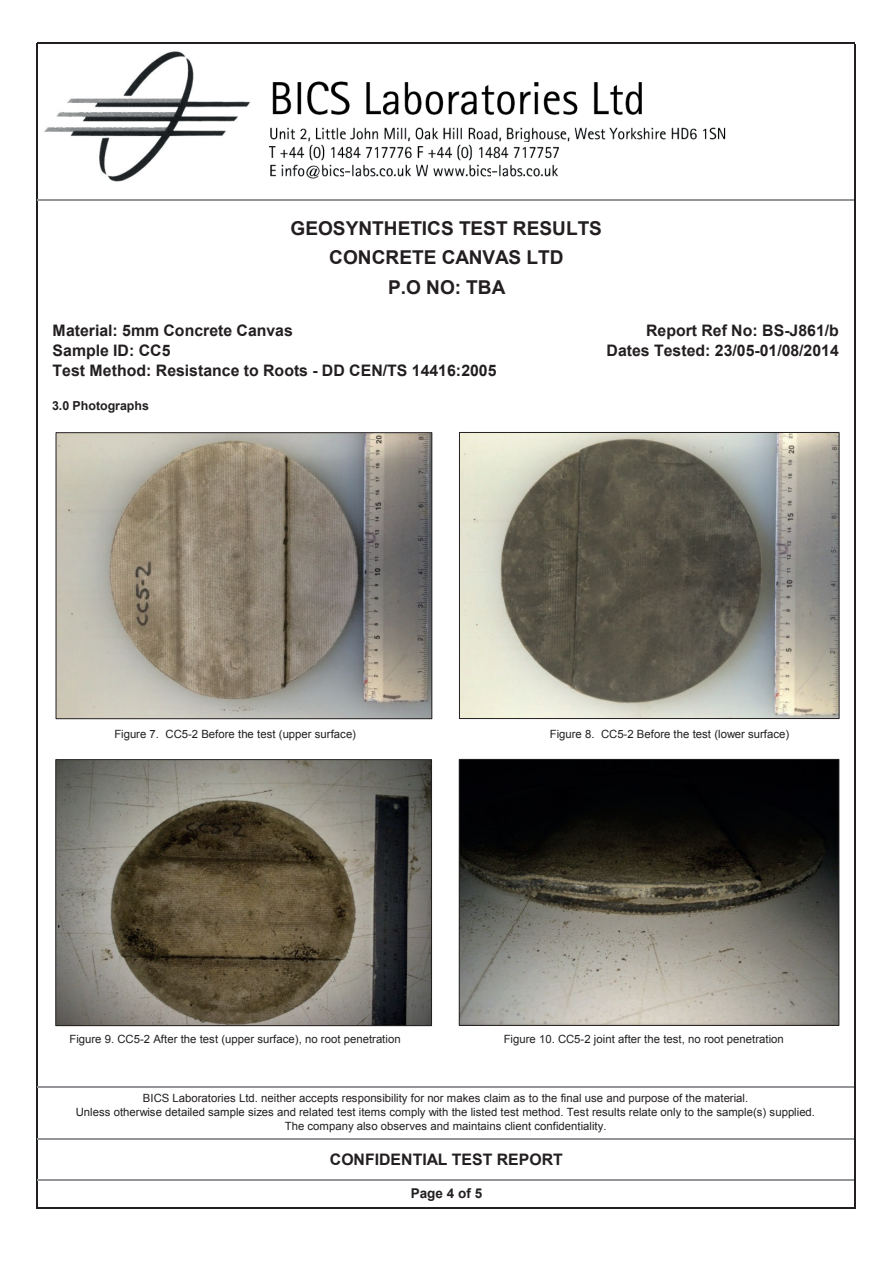
<style>
.page{position:relative;width:893px;height:1263px;background:#fff}
.page>*{position:absolute;margin:0;border:0;box-sizing:border-box;transform-origin:0 0}
.t1{font:700 19.05px/29.5px "Arial";color:#231f20;text-align:center}
.t2{font:700 15.9px/19.8px "Arial";color:#231f20}
.t3{font:700 13.5px "Arial";color:#231f20}
.t4{font:700 12.45px "Arial";color:#231f20}
.t5{font:11.4px/13.8px "Arial";color:#231f20;text-align:center}
</style>
<div class="page">
<hr style="left:37px;top:43px;width:1px;height:1165px;background:#231f20">
<hr style="left:854px;top:44px;width:1px;height:1164px;background:#231f20">
<hr style="left:38px;top:43px;width:817px;height:1px;background:#231f20">
<hr style="left:38px;top:199px;width:816px;height:1px;background:#939598">
<hr style="left:38px;top:1087px;width:816px;height:1px;background:#939598">
<hr style="left:38px;top:1138px;width:816px;height:1px;background:#939598">
<hr style="left:38px;top:1180px;width:816px;height:1px;background:#939598">
<hr style="left:38px;top:1207px;width:817px;height:1px;background:#231f20">
<img style="left:272px;top:81px;width:370px;height:34px">
<img style="left:270px;top:127px;width:456px;height:15px">
<img style="left:269px;top:144px;width:290px;height:17px">
<img style="left:270px;top:164px;width:288px;height:15px">
<img style="left:344px;top:164px;width:13px;height:15px">
<img style="left:492px;top:164px;width:12px;height:15px">
<img style="left:44px;top:51px;width:207px;height:131px">
<img style="left:58px;top:434px;width:372px;height:283px">
<div style="left:56px;top:432px;width:376px;height:287px;border:1px solid #231f20"></div>
<img style="left:461px;top:434px;width:376px;height:283px">
<div style="left:459px;top:432px;width:380px;height:287px;border:1px solid #231f20"></div>
<img style="left:57px;top:761px;width:373px;height:263px">
<div style="left:55px;top:759px;width:377px;height:267px;border:1px solid #231f20"></div>
<img style="left:461px;top:761px;width:376px;height:263px">
<div style="left:459px;top:759px;width:380px;height:267px;border:1px solid #231f20"></div>
<h1 class="t1" style="left:291px;top:214px;width:313px">GEOSYNTHETICS TEST RESULTS<br>CONCRETE CANVAS LTD<br>P.O NO: TBA</h1>
<h2 class="t2" style="left:53px;top:321px;width:445px">Material: 5mm Concrete Canvas<br>Sample ID: CC5<br>Test Method: Resistance to Roots - DD CEN/TS 14416:2005</h2>
<p class="t4" style="left:52px;top:397px;width:98px">3.0 Photographs</p>
<h2 class="t2" style="left:607px;top:320px;width:234px;text-align:right">Report Ref No: BS-J861/b<br>Dates Tested: 23/05-01/08/2014</h2>
<p class="t5" style="left:114px;top:727px;width:243px">Figure 7. CC5-2 Before the test (upper surface)</p>
<p class="t5" style="left:550px;top:727px;width:241px">Figure 8. CC5-2 Before the test (lower surface)</p>
<p class="t5" style="left:70px;top:1032px;width:333px">Figure 9. CC5-2 After the test (upper surface), no root penetration</p>
<p class="t5" style="left:504px;top:1032px;width:282px">Figure 10. CC5-2 joint after the test, no root penetration</p>
<p class="t5" style="left:76px;top:1092px;width:741px">BICS Laboratories Ltd. neither accepts responsibility for nor makes claim as to the final use and purpose of the material.<br>Unless otherwise detailed sample sizes and related test items comply with the listed test method. Test results relate only to the sample(s) supplied.<br>The company also observes and maintains client confidentiality.</p>
<h2 class="t2" style="left:330px;top:1149px;width:235px">CONFIDENTIAL TEST REPORT</h2>
<p class="t3" style="left:411px;top:1184px;width:73px">Page 4 of 5</p>
</div>
